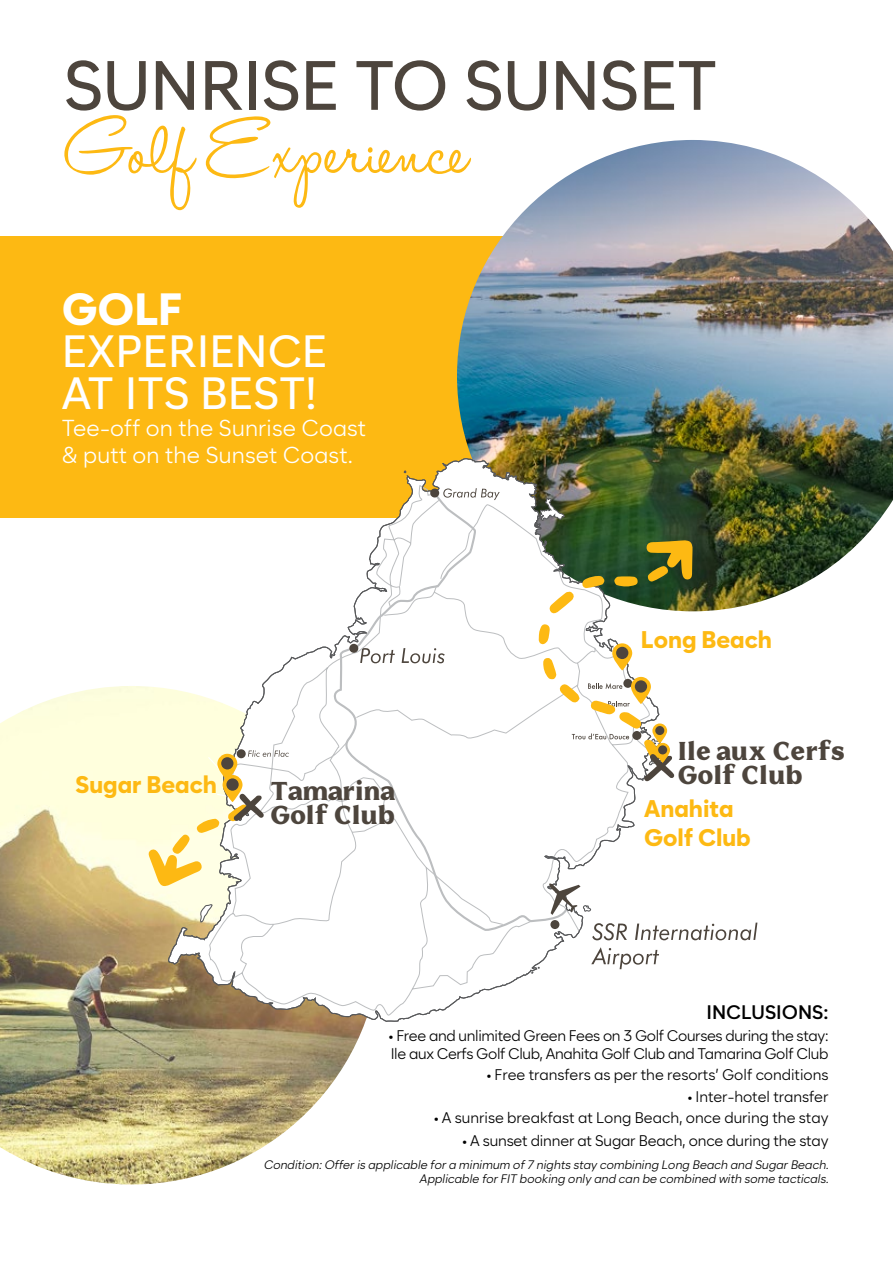
<style>
.page{position:relative;width:893px;height:1263px;background:#fff}
.page>*{position:absolute;margin:0;border:0;box-sizing:border-box;transform-origin:0 0}
.t1{font:89.1px "Halo Handletter";color:#fdb913}
.t2{font:500 69px "Cadiz";letter-spacing:-.01em;color:#4d453d}
.t3{font:500 45px/41.7px "Cadiz";color:#fff}
.t4{font:800 25.5px/24px "Bianco Serif";color:#4d453d}
.t5{font:800 24px/28.8px "Cadiz";color:#fdb913}
.t6{font:22.5px/27px "Cadiz";letter-spacing:.01em;color:#fff}
.t7{font:600 19.5px "Cadiz";color:#000}
.t8{font:15px/18px "Cadiz";letter-spacing:-.01em;color:#000}
.t9{font:italic 12px/13px "Cadiz";color:#000;text-align:right}
.s1{font-weight:800}
</style>
<div class="page">
<div style="left:0;top:236px;width:601px;height:282px;background:#fdb913"></div>
<img style="left:457px;top:140px;width:436px;height:471px">
<img style="left:0;top:686px;width:365px;height:498px">
<svg style="left:660px;top:922px;width:97px;height:18px"></svg>
<svg style="left:168px;top:457px;width:492px;height:565px"></svg>
<svg style="left:549px;top:883px;width:42px;height:32px"></svg>
<div style="left:430px;top:488px;width:9px;height:9px;background:#4d453d;border-radius:50%"></div>
<div style="left:349px;top:644px;width:9px;height:9px;background:#4d453d;border-radius:50%"></div>
<svg style="left:549px;top:592px;width:26px;height:22px"></svg>
<svg style="left:614px;top:576px;width:24px;height:11px"></svg>
<svg style="left:581px;top:575px;width:23px;height:13px"></svg>
<svg style="left:646px;top:540px;width:47px;height:42px;background:#9b851b"></svg>
<svg style="left:148px;top:750px;width:141px;height:138px"></svg>
<svg style="left:539px;top:624px;width:135px;height:157px"></svg>
<p class="t2" style="left:64px;top:44px;width:655px">SUNRISE TO SUNSET</p>
<p class="t1" style="left:64px;top:102px;width:410px">Golf Experience</p>
<p class="t3" style="left:62px;top:288px;width:267px"><span class="s1">GOLF<br></span>EXPERIENCE<br>AT ITS BEST!</p>
<p class="t6" style="left:62px;top:414px;width:306px">Tee-off on the Sunrise Coast &amp; putt on the Sunset Coast.</p>
<p class="t5" style="left:76px;top:770px;width:143px">Sugar Beach</p>
<p class="t4" style="left:270px;top:781px;width:127px">Tamarina<br>Golf Club</p>
<p class="t5" style="left:641px;top:625px;width:132px">Long Beach</p>
<p class="t4" style="left:677px;top:742px;width:169px">Ile aux Cerfs<br>Golf Club</p>
<p class="t5" style="left:644px;top:794px;width:108px">Anahita<br>Golf Club</p>
<p class="t7" style="left:706px;top:1000px;width:123px">INCLUSIONS:</p>
<p class="t8" style="left:388px;top:1026px;width:442px">• Free and unlimited Green Fees on 3 Golf Courses during the stay:<br>Ile aux Cerfs Golf Club, Anahita Golf Club and Tamarina Golf Club</p>
<p class="t8" style="left:487px;top:1066px;width:343px">• Free transfers as per the resorts’ Golf conditions</p>
<p class="t8" style="left:687px;top:1087px;width:142px">• Inter-hotel transfer</p>
<p class="t8" style="left:434px;top:1108px;width:396px">• A sunrise breakfast at Long Beach, once during the stay</p>
<p class="t8" style="left:462px;top:1132px;width:368px">• A sunset dinner at Sugar Beach, once during the stay</p>
<p class="t9" style="left:263px;top:1159px;width:569px">Condition:Offeris applicable fora minimum of7 nights stay combining Long Beach and SugarBeach.<br>Applicable forFIT booking only and can be combined with some tacticals.</p>
</div>
